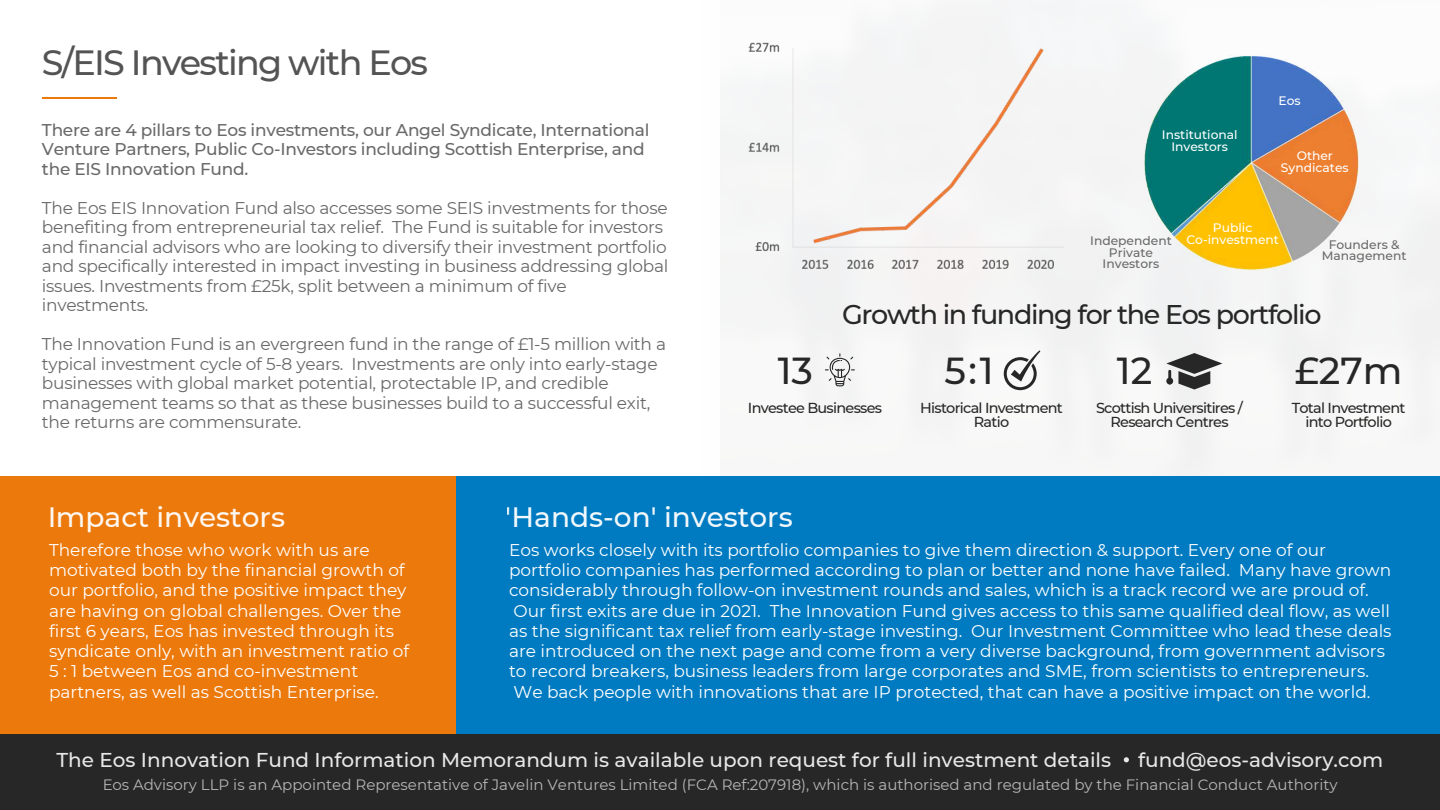
<style>
.page{position:relative;width:1440px;height:810px;background:#fff}
.page>*{position:absolute;margin:0;border:0;box-sizing:border-box;transform-origin:0 0}
.t1{font:500 37.5px "Montserrat";color:#272727}
.t2{font:500 35px "Montserrat";letter-spacing:-.05em;color:#545454}
.t3{font:500 28px "Montserrat";color:#fff}
.t4{font:500 27px "Montserrat";letter-spacing:-.05em;color:#272727}
.t5{font:500 20px "Montserrat";color:#fff}
.t6{font:17px/20.2px "Montserrat";color:#fff}
.t7{font:17px/19.5px "Montserrat";letter-spacing:-.015em;color:#696969}
.t8{font:500 17px/19.5px "Montserrat";letter-spacing:-.015em;color:#696969}
.t9{font:15px "Montserrat";color:#fff}
.t10{font:500 14.4px/14.2px "Montserrat";letter-spacing:-.05em;color:#272727;text-align:center}
.t11{font:500 12.3px/12px "Montserrat";color:#fff;text-align:center}
.t12{font:500 12.3px/11.1px "Montserrat";color:#696969;text-align:center}
</style>
<div class="page">
<hr style="left:42px;top:98px;width:74px;height:1px;background:#ec790c">
<div style="left:700px;top:0;width:740px;height:489px;background:#f6f6f6"></div>
<img style="left:748px;top:42px;width:316px;height:228px">
<svg style="left:1004px;top:350px;width:36px;height:40px"></svg>
<svg style="left:1166px;top:353px;width:56px;height:37px"></svg>
<svg style="left:825px;top:353px;width:30px;height:33px"></svg>
<img style="left:1144px;top:56px;width:215px;height:214px">
<div style="left:0;top:476px;width:473px;height:272px;background:#ec790c"></div>
<div style="left:457px;top:476px;width:983px;height:272px;background:#007bc1"></div>
<div style="left:0;top:735px;width:1440px;height:75px;background:#272727"></div>
<svg style="left:1123px;top:757px;width:6px;height:6px"></svg>
<h2 class="t2" style="left:42px;top:41px;width:388px">S/EIS Investing with Eos</h2>
<p class="t8" style="left:42px;top:120px;width:609px">There are 4 pillars to Eos investments, our Angel Syndicate, International<br>Venture Partners, Public Co-Investors including Scottish Enterprise, and the EIS Innovation Fund.</p>
<p class="t7" style="left:42px;top:198px;width:628px">The Eos EIS Innovation Fund also accesses some SEIS investments for those benefiting from entrepreneurial tax relief. The Fund is suitable for investors and financial advisors who are looking to diversify their investment portfolio and specifically interested in impact investing in business addressing global issues. Investments from £25k, split between a minimum of five investments.</p>
<p class="t7" style="left:42px;top:334px;width:626px">The Innovation Fund is an evergreen fund in the range of £1-5 million with a typical investment cycle of 5-8 years. Investments are only into early-stage businesses with global market potential, protectable IP, and credible management teams so that as these businesses build to a successful exit, the returns are commensurate.</p>
<p class="t11" style="left:1162px;top:128px;width:77px">Institutional<br>Investors</p>
<p class="t11" style="left:1279px;top:95px;width:24px">Eos</p>
<p class="t11" style="left:1281px;top:150px;width:69px;line-height:11.5px">Other<br>Syndicates</p>
<p class="t12" style="left:1090px;top:236px;width:83px">Independent<br>Private<br>Investors</p>
<p class="t11" style="left:1186px;top:222px;width:94px">Public<br>Co-investment</p>
<p class="t12" style="left:1322px;top:239px;width:86px">Founders &amp;<br>Management</p>
<h1 class="t1" style="left:778px;top:348px;width:37px">13</h1>
<h3 class="t4" style="left:842px;top:297px;width:481px">Growth in funding for the Eos portfolio</h3>
<h1 class="t1" style="left:944px;top:348px;width:51px">5:1</h1>
<h1 class="t1" style="left:1117px;top:348px;width:37px">12</h1>
<h1 class="t1" style="left:1295px;top:348px;width:109px">£27m</h1>
<p class="t10" style="left:748px;top:400px;width:136px">Investee Businesses</p>
<p class="t10" style="left:920px;top:400px;width:144px">Historical Investment<br>Ratio</p>
<p class="t10" style="left:1096px;top:400px;width:149px">Scottish Universitires /<br>Research Centres</p>
<p class="t10" style="left:1292px;top:400px;width:115px">Total Investment into Portfolio</p>
<h3 class="t3" style="left:47px;top:500px;width:239px">Impact investors</h3>
<h3 class="t3" style="left:506px;top:500px;width:289px">'Hands-on' investors</h3>
<p class="t6" style="left:49px;top:540px;width:362px">Therefore those who work with us are motivated both by the financial growth of our portfolio, and the positive impact they are having on global challenges. Over the first 6 years, Eos has invested through its syndicate only, with an investment ratio of 5 : 1 between Eos and co-investment partners, as well as Scottish Enterprise.</p>
<p class="t6" style="left:509px;top:540px;width:884px">Eos works closely with its portfolio companies to give them direction &amp; support. Every one of our portfolio companies has performed according to plan or better and none have failed. Many have grown considerably through follow-on investment rounds and sales, which is a track record we are proud of.<br>Our first exits are due in 2021. The Innovation Fund gives access to this same qualified deal flow, as well as the significant tax relief from early-stage investing. Our Investment Committee who lead these deals are introduced on the next page and come from a very diverse background, from government advisors to record breakers, business leaders from large corporates and SME, from scientists to entrepreneurs.<br>We back people with innovations that are IP protected, that can have a positive impact on the world.</p>
<p class="t5" style="left:57px;top:747px;width:1056px">The Eos Innovation Fund Information Memorandum is available upon request for full investment details</p>
<p class="t5" style="left:1138px;top:747px;width:247px">fund@eos-advisory.com</p>
<p class="t9" style="left:102px;top:776px;width:1237px">Eos Advisory LLP is an Appointed Representative of Javelin Ventures Limited (FCA Ref:207918), which is authorised and regulated by the Financial Conduct Authority</p>
</div>
